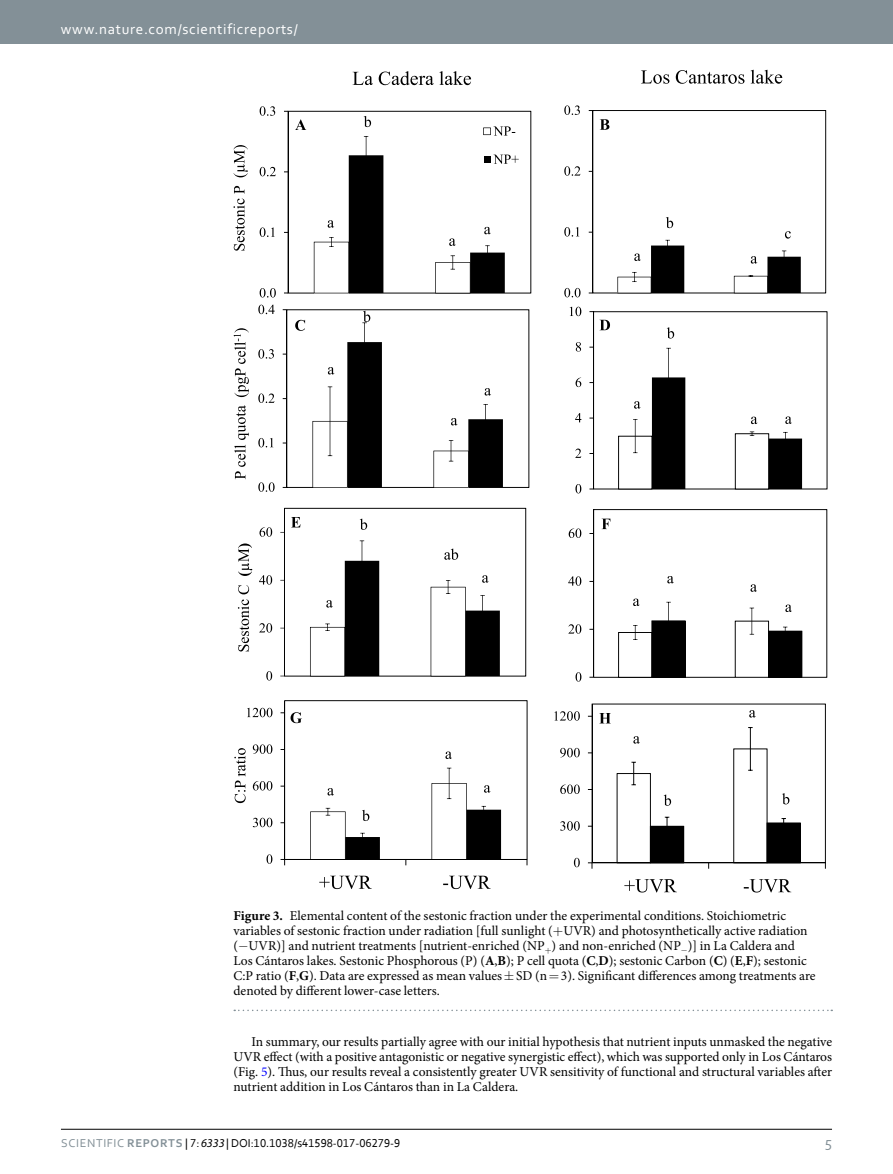
<style>
.page{position:relative;width:893px;height:1174px;background:#fff}
.page>*{position:absolute;margin:0;border:0;box-sizing:border-box;transform-origin:0 0}
.t1{font:15px "Corbel 2";letter-spacing:.045em;color:#fff}
.t2{font:15px "Corbel 2";color:#839097}
.t3{font:13.5px/15px "Minion Pro";color:#000;text-align:justify}
.t4{font:12px "Corbel";color:#000}
.s1{font-weight:700}
.s2{color:#00f}
.s3{font-family:"Corbel 2";color:#839097}
.s4{font-family:"Corbel Bold 2";color:#839097}
.s5{font-family:"Myriad Pro";font-style:italic}
</style>
<div class="page">
<div style="left:0;top:0;width:893px;height:43px;background:#839097"></div>
<hr style="left:61px;top:1129px;width:771px;height:1px;background:#000">
<svg style="left:593px;top:110px;width:233px;height:183px"></svg>
<hr style="left:592px;top:110px;width:1px;height:183px;background:#000">
<svg style="left:564px;top:288px;width:16px;height:9px"></svg>
<svg style="left:564px;top:227px;width:15px;height:9px"></svg>
<svg style="left:564px;top:166px;width:16px;height:10px"></svg>
<svg style="left:564px;top:105px;width:16px;height:10px"></svg>
<svg style="left:287px;top:309px;width:242px;height:179px"></svg>
<hr style="left:364px;top:323px;width:1px;height:38px;background:#000">
<hr style="left:286px;top:310px;width:1px;height:177px;background:#000">
<svg style="left:258px;top:482px;width:17px;height:10px"></svg>
<svg style="left:258px;top:438px;width:15px;height:9px"></svg>
<svg style="left:258px;top:393px;width:16px;height:10px"></svg>
<svg style="left:258px;top:349px;width:16px;height:9px"></svg>
<svg style="left:258px;top:305px;width:17px;height:9px"></svg>
<svg style="left:234px;top:405px;width:15px;height:74px"></svg>
<svg style="left:234px;top:328px;width:15px;height:69px"></svg>
<svg style="left:575px;top:484px;width:6px;height:9px"></svg>
<svg style="left:575px;top:448px;width:6px;height:10px"></svg>
<svg style="left:575px;top:413px;width:6px;height:9px"></svg>
<svg style="left:576px;top:377px;width:5px;height:10px"></svg>
<svg style="left:576px;top:342px;width:5px;height:9px"></svg>
<svg style="left:570px;top:307px;width:11px;height:9px"></svg>
<svg style="left:289px;top:111px;width:242px;height:182px"></svg>
<hr style="left:366px;top:136px;width:1px;height:38px;background:#000">
<hr style="left:288px;top:111px;width:1px;height:182px;background:#000">
<svg style="left:260px;top:288px;width:16px;height:9px"></svg>
<svg style="left:260px;top:227px;width:15px;height:10px"></svg>
<svg style="left:260px;top:167px;width:16px;height:9px"></svg>
<svg style="left:260px;top:106px;width:15px;height:10px"></svg>
<svg style="left:233px;top:186px;width:12px;height:65px"></svg>
<svg style="left:233px;top:145px;width:15px;height:32px"></svg>
<svg style="left:483px;top:126px;width:32px;height:10px"></svg>
<svg style="left:575px;top:672px;width:6px;height:9px"></svg>
<svg style="left:568px;top:624px;width:13px;height:10px"></svg>
<svg style="left:568px;top:576px;width:13px;height:10px"></svg>
<svg style="left:569px;top:528px;width:12px;height:10px"></svg>
<svg style="left:267px;top:854px;width:5px;height:10px"></svg>
<svg style="left:253px;top:817px;width:19px;height:10px"></svg>
<svg style="left:253px;top:781px;width:19px;height:9px"></svg>
<svg style="left:253px;top:744px;width:19px;height:10px"></svg>
<svg style="left:247px;top:708px;width:25px;height:9px"></svg>
<svg style="left:319px;top:875px;width:53px;height:14px"></svg>
<svg style="left:443px;top:875px;width:48px;height:14px"></svg>
<svg style="left:234px;top:748px;width:12px;height:55px"></svg>
<svg style="left:574px;top:857px;width:6px;height:10px"></svg>
<svg style="left:560px;top:821px;width:20px;height:9px"></svg>
<svg style="left:560px;top:784px;width:20px;height:10px"></svg>
<svg style="left:560px;top:748px;width:20px;height:9px"></svg>
<svg style="left:554px;top:711px;width:26px;height:9px"></svg>
<svg style="left:624px;top:879px;width:53px;height:13px"></svg>
<svg style="left:744px;top:879px;width:47px;height:13px"></svg>
<svg style="left:641px;top:70px;width:28px;height:14px"></svg>
<svg style="left:676px;top:70px;width:68px;height:14px"></svg>
<svg style="left:751px;top:70px;width:31px;height:14px"></svg>
<svg style="left:353px;top:71px;width:118px;height:14px"></svg>
<svg style="left:362px;top:311px;width:8px;height:12px"></svg>
<svg style="left:312px;top:342px;width:191px;height:146px"></svg>
<svg style="left:364px;top:116px;width:7px;height:11px"></svg>
<svg style="left:314px;top:155px;width:205px;height:138px"></svg>
<svg style="left:617px;top:217px;width:184px;height:76px"></svg>
<svg style="left:266px;top:671px;width:6px;height:9px"></svg>
<svg style="left:259px;top:623px;width:13px;height:9px"></svg>
<svg style="left:259px;top:575px;width:13px;height:9px"></svg>
<svg style="left:259px;top:527px;width:13px;height:10px"></svg>
<svg style="left:238px;top:585px;width:11px;height:66px"></svg>
<svg style="left:238px;top:543px;width:14px;height:33px"></svg>
<svg style="left:295px;top:320px;width:10px;height:11px"></svg>
<svg style="left:589px;top:311px;width:238px;height:178px"></svg>
<svg style="left:295px;top:119px;width:11px;height:11px"></svg>
<svg style="left:600px;top:119px;width:9px;height:11px"></svg>
<svg style="left:280px;top:508px;width:246px;height:168px"></svg>
<svg style="left:589px;top:509px;width:238px;height:169px"></svg>
<svg style="left:281px;top:700px;width:247px;height:165px"></svg>
<svg style="left:588px;top:703px;width:238px;height:165px"></svg>
<svg style="left:234px;top:1009px;width:595px;height:2px"></svg>
<p class="t1" style="left:61px;top:19px;width:238px">www.nature.com/scientificreports/</p>
<p class="t3" style="left:233px;top:908px;width:584px;text-align:left"><span class="s1">Figure 3.</span> Elemental content of the sestonic fraction under the experimental conditions. Stoichiometric variables of sestonic fraction under radiation [full sunlight ( UVR) and photosynthetically active radiation (−UVR)] and nutrient treatments [nutrient-enriched (NP ) and non-enriched (NP−)] in La Caldera and Los Cántaros lakes. Sestonic Phosphorous (P) (<span class="s1">A</span>,<span class="s1">B</span>); P cell quota (<span class="s1">C</span>,<span class="s1">D</span>); sestonic Carbon (<span class="s1">C</span>) (<span class="s1">E</span>,<span class="s1">F</span>); sestonic C:P ratio (<span class="s1">F</span>,<span class="s1">G</span>). Data are expressed as mean values SD (n 3). Significant differences among treatments are denoted by different lower-case letters.</p>
<p class="t3" style="left:233px;top:1034px;width:600px;text-indent:18px">In summary, our results partially agree with our initial hypothesis that nutrient inputs unmasked the negative UVR effect (with a positive antagonistic or negative synergistic effect), which was supported only in Los Cántaros (Fig. <span class="s2">5</span>). Thus, our results reveal a consistently greater UVR sensitivity of functional and structural variables after nutrient addition in Los Cántaros than in La Caldera.</p>
<p class="t4" style="left:61px;top:1135px;width:341px"><span class="s3">Scientific</span> <span class="s4">REPOrtS</span> | 7: <span class="s5">6333</span> | DOI:10.1038/s41598-017-06279-9</p>
<p class="t2" style="left:825px;top:1132px;width:9px">5</p>
</div>
